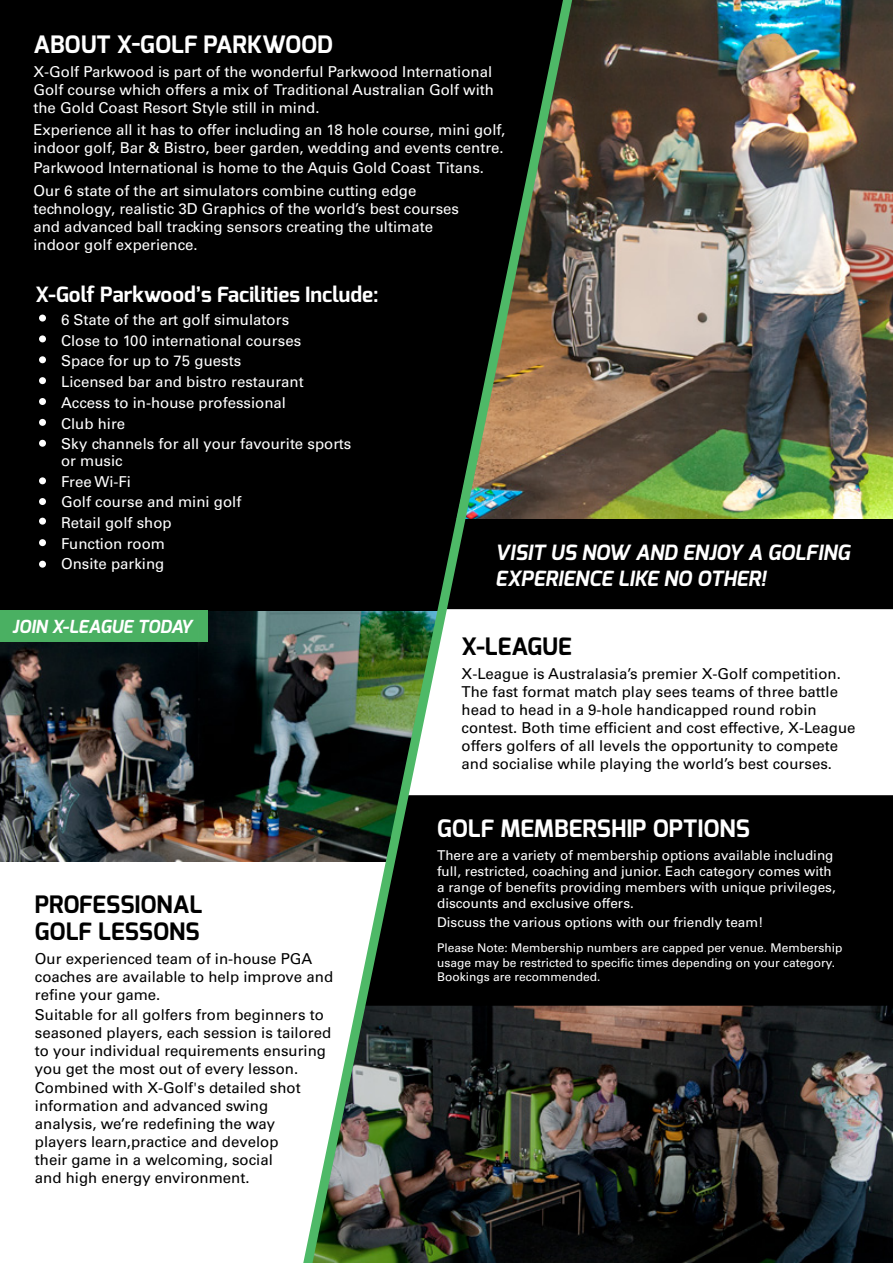
<style>
.page{position:relative;width:893px;height:1263px;background:#fff}
.page>*{position:absolute;margin:0;border:0;box-sizing:border-box;transform-origin:0 0}
.t1{font:700 24px "Exo";color:#fff}
.t2{font:700 24px/27px "Exo";color:#000}
.t3{font:italic 700 21px/25.5px "Exo";color:#fff}
.t4{font:700 21px "Exo";color:#fff}
.t5{font:italic 700 18px "Exo";color:#fff}
.t6{font:15px/20.7px "Univers";color:#fff}
.t7{font:15px/18px "Univers";color:#000}
.t8{font:13.5px/16.2px "Univers";color:#fff}
.t9{font:12px/14.4px "Univers";color:#fff}
</style>
<div class="page">
<img style="left:0;top:610px;width:292px;height:251px">
<div style="left:0;top:0;width:893px;height:610px;background:#000"></div>
<img style="left:583px;top:0;width:310px;height:519px">
<div style="left:583px;top:795px;width:310px;height:211px;background:#000"></div>
<div style="left:39px;top:315px;width:7px;height:7px;background:#fff;border-radius:50%"></div>
<div style="left:39px;top:335px;width:7px;height:7px;background:#fff;border-radius:50%"></div>
<div style="left:39px;top:356px;width:7px;height:7px;background:#fff;border-radius:50%"></div>
<div style="left:39px;top:377px;width:7px;height:7px;background:#fff;border-radius:50%"></div>
<div style="left:39px;top:419px;width:7px;height:7px;background:#fff;border-radius:50%"></div>
<div style="left:39px;top:477px;width:7px;height:7px;background:#fff;border-radius:50%"></div>
<div style="left:39px;top:539px;width:7px;height:7px;background:#fff;border-radius:50%"></div>
<div style="left:39px;top:398px;width:7px;height:7px;background:#fff;border-radius:50%"></div>
<div style="left:39px;top:440px;width:7px;height:7px;background:#fff;border-radius:50%"></div>
<div style="left:39px;top:498px;width:7px;height:7px;background:#fff;border-radius:50%"></div>
<div style="left:39px;top:561px;width:7px;height:7px;background:#fff;border-radius:50%"></div>
<div style="left:39px;top:518px;width:7px;height:7px;background:#fff;border-radius:50%"></div>
<div style="left:0;top:610px;width:208px;height:32px;background:#4ab062"></div>
<img style="left:583px;top:1006px;width:310px;height:257px">
<img style="left:292px;top:0;width:291px;height:1263px">
<h1 class="t1" style="left:33px;top:29px;width:301px">ABOUT X-GOLF PARKWOOD</h1>
<p class="t6" style="left:33px;top:63px;width:462px;line-height:18px;text-align:justify">X-Golf Parkwood is part of the wonderful Parkwood International Golf course which offers a mix of Traditional Australian Golf with the Gold Coast Resort Style still in mind.</p>
<p class="t6" style="left:33px;top:121px;width:473px;line-height:18px">Experience all it has to offer including an 18 hole course, mini golf, indoor golf, Bar &amp; Bistro, beer garden, wedding and events centre.</p>
<p class="t6" style="left:33px;top:157px;width:452px;line-height:22.2px">Parkwood International is home to the Aquis Gold Coast Titans.<br>Our 6 state of the art simulators combine cutting edge</p>
<p class="t6" style="left:33px;top:199px;width:427px;line-height:18px">technology, realistic 3D Graphics of the world’s best courses and advanced ball tracking sensors creating the ultimate indoor golf experience.</p>
<h2 class="t4" style="left:36px;top:281px;width:344px">X-Golf Parkwood’s Facilities Include:</h2>
<p class="t6" style="left:61px;top:309px;width:292px">6 State of the art golf simulators<br>Close to 100 international courses<br>Space for up to 75 guests<br>Licensed bar and bistro restaurant<br>Access to in-house professional<br>Club hire<br>Sky channels for all your favourite sports</p>
<p class="t6" style="left:61px;top:450px;width:182px">or music<br>Free Wi-Fi<br>Golf course and mini golf<br>Retail golf shop<br>Function room<br>Onsite parking</p>
<h2 class="t3" style="left:495px;top:540px;width:356px">VISIT US NOW AND ENJOY A GOLFING<br>EXPERIENCE LIKE NO OTHER!</h2>
<p class="t5" style="left:12px;top:615px;width:10px">JOIN</p>
<p class="t5" style="left:52px;top:615px;width:29px">X-LEAGUE</p>
<p class="t5" style="left:137px;top:615px;width:12px">TODAY</p>
<h1 class="t2" style="left:35px;top:891px;width:169px">PROFESSIONAL<br>GOLF LESSONS</h1>
<p class="t7" style="left:35px;top:950px;width:300px">Our experienced team of in-house PGA coaches are available to help improve and refine your game.</p>
<p class="t7" style="left:35px;top:1006px;width:298px">Suitable for all golfers from beginners to seasoned players, each session is tailored to your individual requirements ensuring you get the most out of every lesson.<br>Combined with X-Golf's detailed shot information and advanced swing analysis, we’re redefining the way<br>players learn,practice and develop<br>their game in a welcoming, social<br>and high energy environment.</p>
<h1 class="t2" style="left:462px;top:633px;width:112px">X-LEAGUE</h1>
<p class="t7" style="left:462px;top:665px;width:395px">X-League is Australasia’s premier X-Golf competition.<br>The fast format match play sees teams of three battle head to head in a 9-hole handicapped round robin contest. Both time efficient and cost effective, X-League offers golfers of all levels the opportunity to compete and socialise while playing the world’s best courses.</p>
<h1 class="t1" style="left:437px;top:813px;width:314px">GOLF MEMBERSHIP OPTIONS</h1>
<p class="t8" style="left:437px;top:847px;width:400px">There are a variety of membership options available including full, restricted, coaching and junior. Each category comes with a range of benefits providing members with unique privileges, discounts and exclusive offers.</p>
<p class="t8" style="left:437px;top:914px;width:328px">Discuss the various options with our friendly team!</p>
<p class="t9" style="left:437px;top:941px;width:407px">Please Note: Membership numbers are capped per venue. Membership usage may be restricted to specific times depending on your category.<br>Bookings are recommended.</p>
</div>
